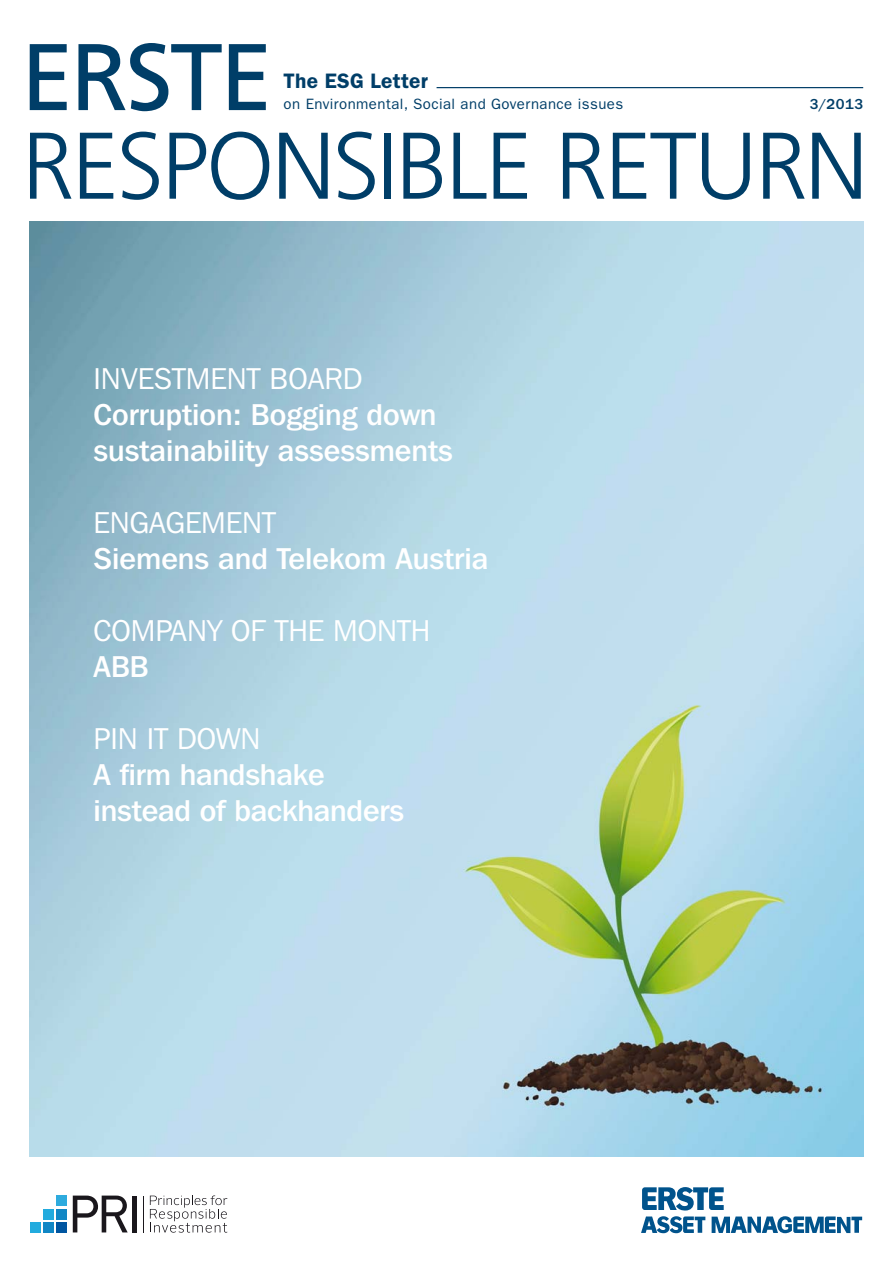
<style>
.page{position:relative;width:893px;height:1263px;background:#fff}
.page>*{position:absolute;margin:0;border:0;box-sizing:border-box;transform-origin:0 0}
.t1{font:300 94.5px "Frutiger";letter-spacing:-.025em;color:#003e68}
.t2{font:94.5px "Frutiger";letter-spacing:-.03em;color:#003e68}
.t3{font:500 30px/36px "Franklin Gothic IT Cby BT";color:#fff}
.t4{font:30px "Franklin Gothic IT Cby BT";color:#fff}
.t5{font:600 21px "ITC Franklin Gothic Std";letter-spacing:.01em;color:#003e68}
.t6{font:15px "ITC Franklin Gothic Std";letter-spacing:.03em;color:#003e68}
.t7{font:500 15px "ITC Franklin Gothic Std";color:#003e68}
</style>
<div class="page">
<hr style="left:437px;top:87px;width:426px;height:1px;background:#003e68">
<img style="left:30px;top:221px;width:833px;height:936px">
<svg style="left:641px;top:1187px;width:221px;height:46px"></svg>
<div style="left:56px;top:1195px;width:11px;height:11px;background:#2eabde"></div>
<div style="left:56px;top:1209px;width:11px;height:10px;background:#1187c5"></div>
<div style="left:56px;top:1222px;width:11px;height:10px;background:#0056a1"></div>
<div style="left:43px;top:1209px;width:10px;height:10px;background:#22abde"></div>
<div style="left:43px;top:1222px;width:10px;height:10px;background:#1187c5"></div>
<div style="left:30px;top:1222px;width:10px;height:10px;background:#22abde"></div>
<svg style="left:73px;top:1195px;width:55px;height:37px"></svg>
<div style="left:132px;top:1195px;width:5px;height:37px;background:#1a171c"></div>
<hr style="left:143px;top:1195px;width:1px;height:37px;background:#1a171c">
<svg style="left:150px;top:1195px;width:77px;height:37px"></svg>
<h1 class="t2" style="left:21px;top:39px;width:253px">ERSTE</h1>
<h1 class="t1" style="left:22px;top:128px;width:848px">RESPONSIBLE RETURN</h1>
<p class="t5" style="left:284px;top:73px;width:146px">The ESG Letter</p>
<p class="t6" style="left:284px;top:99px;width:341px">on Environmental, Social and Governance issues</p>
<p class="t7" style="left:810px;top:99px;width:55px">3/2013</p>
<p class="t4" style="left:94px;top:367px;width:270px">INVESTMENT BOARD</p>
<p class="t3" style="left:94px;top:399px;width:361px">Corruption: Bogging down sustainability assessments</p>
<p class="t4" style="left:94px;top:511px;width:184px">ENGAGEMENT</p>
<p class="t3" style="left:94px;top:543px;width:396px">Siemens and Telekom Austria</p>
<p class="t4" style="left:94px;top:619px;width:338px">COMPANY OF THE MONTH</p>
<p class="t3" style="left:94px;top:651px;width:57px">ABB</p>
<p class="t4" style="left:94px;top:727px;width:168px">PIN IT DOWN</p>
<p class="t3" style="left:94px;top:759px;width:312px">A firm handshake instead of backhanders</p>
</div>
